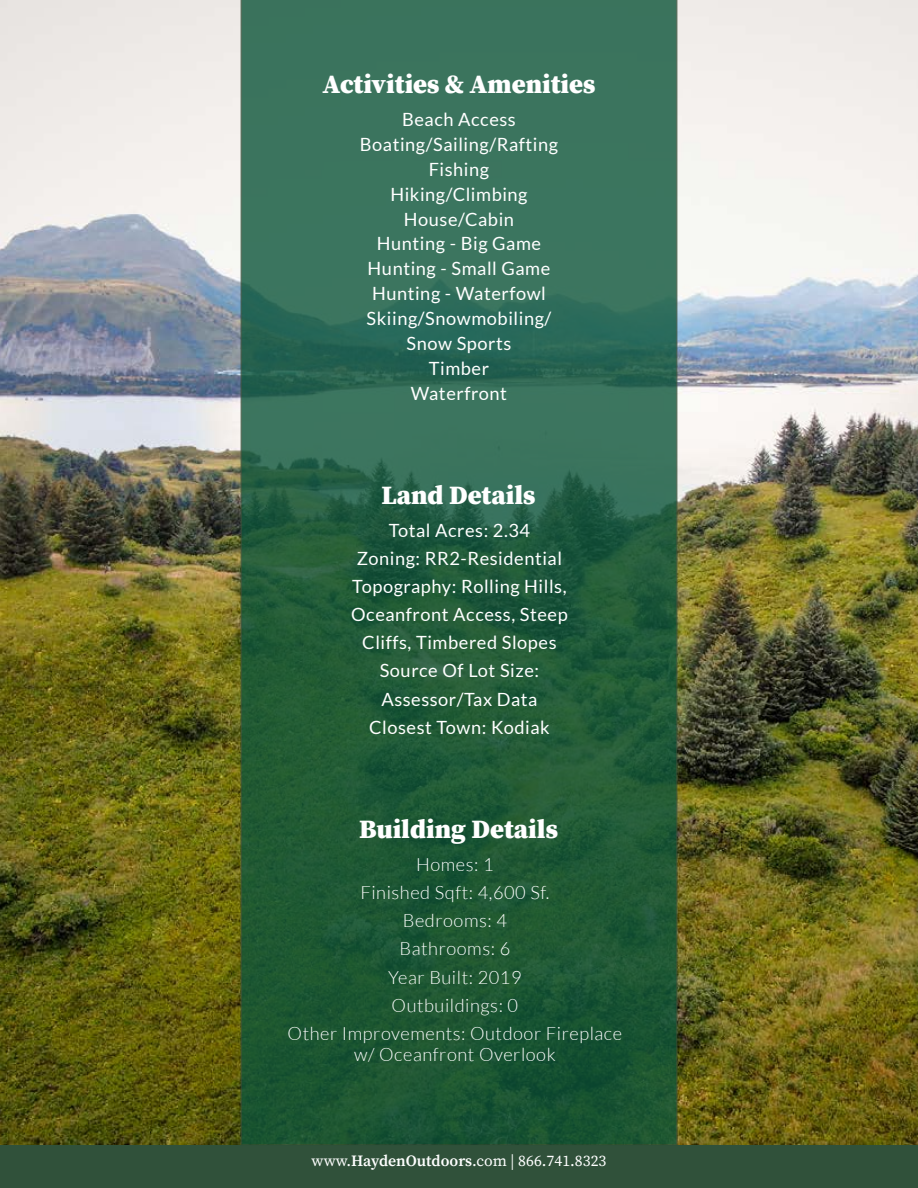
<style>
.page{position:relative;width:918px;height:1188px;background:#fff}
.page>*{position:absolute;margin:0;border:0;box-sizing:border-box;transform-origin:0 0}
.t1{font:900 26.55px "Source Serif Pro";color:#fff}
.t2{font:18.3px/24.9px "Lato";letter-spacing:.03em;color:#fff;text-align:center}
.t3{font:300 18.3px/28.2px "Lato";letter-spacing:.03em;color:#fff;text-align:center}
.t4{font:15.75px "Source Serif Pro";color:#fff}
.s1{font-weight:600}
</style>
<div class="page">
<div style="left:0;top:1144px;width:918px;height:44px;background:#30513a"></div>
<img style="left:0;top:0;width:918px;height:1144px">
<svg style="left:241px;top:0;width:436px;height:1145px"></svg>
<h1 class="t1" style="left:323px;top:66px;width:274px">Activities &amp; Amenities</h1>
<p class="t2" style="left:360px;top:107px;width:200px">Beach Access<br>Boating/Sailing/Rafting<br>Fishing<br>Hiking/Climbing<br>House/Cabin<br>Hunting - Big Game<br>Hunting - Small Game<br>Hunting - Waterfowl<br>Skiing/Snowmobiling/<br>Snow Sports<br>Timber<br>Waterfront</p>
<h1 class="t1" style="left:381px;top:476px;width:156px">Land Details</h1>
<p class="t2" style="left:351px;top:516px;width:218px;line-height:28.2px">Total Acres: 2.34<br>Zoning: RR2-Residential<br>Topography: Rolling Hills,<br>Oceanfront Access, Steep<br>Cliffs, Timbered Slopes<br>Source Of Lot Size:<br>Assessor/Tax Data<br>Closest Town: Kodiak</p>
<h1 class="t1" style="left:359px;top:811px;width:200px">Building Details</h1>
<p class="t3" style="left:288px;top:850px;width:336px">Homes: 1<br>Finished Sqft: 4,600 Sf.<br>Bedrooms: 4<br>Bathrooms: 6<br>Year Built: 2019<br>Outbuildings: 0<br>Other Improvements: Outdoor Fireplace</p>
<p class="t3" style="left:354px;top:1040px;width:203px">w/ Oceanfront Overlook</p>
<p class="t4" style="left:312px;top:1151px;width:296px">www.<span class="s1">HaydenOutdoors</span>.com | 866.741.8323</p>
</div>
